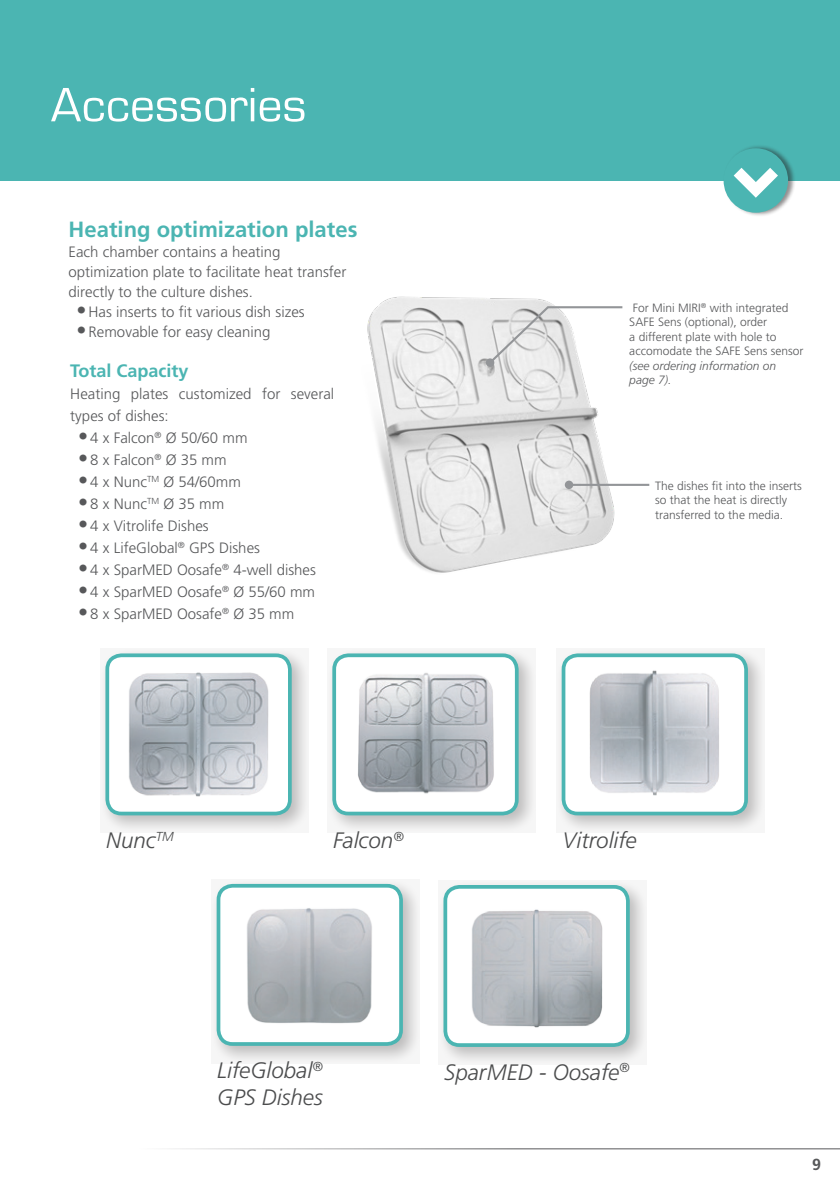
<style>
.page{position:relative;width:840px;height:1191px;background:#fff}
.page>*{position:absolute;margin:0;border:0;box-sizing:border-box;transform-origin:0 0}
.t1{font:50px "Eurostile";color:#fff}
.t2{font:italic 300 22.4px/26.8px "Frutiger LT Std";color:#4b4c4d}
.t3{font:700 22px "Frutiger LT Std";color:#4bb5b2}
.t4{font:700 18px "Frutiger LT Std";color:#4bb5b2}
.t5{font:700 16px "Frutiger LT Std";color:#57585a}
.t6{font:300 15px/20px "Frutiger LT Std";color:#57585a}
.t7{font:300 12px/14.4px "Frutiger LT Std";color:#57585a}
.t8{font:italic 300 12px/14.4px "Frutiger LT Std";color:#57585a}
.s1{font-size:20px}
</style>
<div class="page">
<hr style="left:89px;top:1148px;width:750px;height:1px;background:#57585a">
<img style="left:367px;top:296px;width:262px;height:277px">
<div style="left:0;top:0;width:839px;height:180px;background:#4bb5b2"></div>
<div style="left:723px;top:144px;width:72px;height:72px;background:#231f20;opacity:.5"></div>
<div style="left:723px;top:148px;width:64px;height:65px;background:#4bb5b2;border-radius:50%"></div>
<svg style="left:733px;top:168px;width:44px;height:30px"></svg>
<svg style="left:487px;top:305px;width:137px;height:60px"></svg>
<div style="left:485px;top:358px;width:9px;height:9px;background:#939598;border-radius:50%"></div>
<hr style="left:568px;top:484px;width:81px;height:2px;background:#939598">
<div style="left:564px;top:480px;width:9px;height:9px;background:#939598;border-radius:50%"></div>
<svg style="left:102px;top:650px;width:206px;height:181px"></svg>
<div style="left:107px;top:655px;width:183px;height:158px;background:#fff;border-radius:14px"></div>
<img style="left:129px;top:672px;width:140px;height:125px">
<div style="left:105px;top:653px;width:186px;height:162px;border:4px solid #4bb5b2;border-radius:14px"></div>
<svg style="left:213px;top:881px;width:206px;height:181px"></svg>
<div style="left:218px;top:885px;width:183px;height:159px;background:#fff;border-radius:14px"></div>
<img style="left:247px;top:908px;width:125px;height:116px">
<div style="left:216px;top:884px;width:186px;height:161px;border:4px solid #4bb5b2;border-radius:14px"></div>
<svg style="left:329px;top:650px;width:206px;height:181px"></svg>
<div style="left:334px;top:655px;width:182px;height:158px;background:#fff;border-radius:14px"></div>
<img style="left:334px;top:658px;width:182px;height:148px">
<div style="left:332px;top:653px;width:186px;height:162px;border:4px solid #4bb5b2;border-radius:14px"></div>
<svg style="left:558px;top:650px;width:206px;height:181px"></svg>
<div style="left:563px;top:655px;width:182px;height:158px;background:#fff;border-radius:14px"></div>
<img style="left:589px;top:670px;width:130px;height:126px">
<div style="left:561px;top:653px;width:186px;height:162px;border:4px solid #4bb5b2;border-radius:14px"></div>
<svg style="left:440px;top:882px;width:206px;height:181px"></svg>
<div style="left:445px;top:887px;width:182px;height:158px;background:#fff;border-radius:14px"></div>
<img style="left:472px;top:909px;width:131px;height:119px">
<div style="left:443px;top:885px;width:186px;height:162px;border:4px solid #4bb5b2;border-radius:14px"></div>
<p class="t1" style="left:51px;top:78px;width:257px">Accessories</p>
<p class="t3" style="left:69px;top:216px;width:290px">Heating optimization plates</p>
<p class="t6" style="left:69px;top:242px;width:279px">Each chamber contains a heating optimization plate to facilitate heat transfer directly to the culture dishes.</p>
<p class="t6" style="left:77px;top:302px;width:229px"><span class="s1">•</span>Has inserts to fit various dish sizes</p>
<p class="t6" style="left:77px;top:322px;width:195px"><span class="s1">•</span>Removable for easy cleaning</p>
<p class="t4" style="left:70px;top:360px;width:120px">Total Capacity</p>
<p class="t6" style="left:70px;top:382px;width:265px;line-height:22px">Heating plates customized for several types of dishes:</p>
<p class="t6" style="left:78px;top:427px;width:171px"><span class="s1">•</span>4 x Falcon<sup>®</sup> Ø 50/60 mm</p>
<p class="t6" style="left:78px;top:449px;width:150px"><span class="s1">•</span>8 x Falcon<sup>®</sup> Ø 35 mm</p>
<p class="t6" style="left:78px;top:471px;width:164px"><span class="s1">•</span>4 x Nunc<sup>TM</sup> Ø 54/60mm</p>
<p class="t6" style="left:78px;top:493px;width:147px"><span class="s1">•</span>8 x Nunc<sup>TM</sup> Ø 35 mm</p>
<p class="t6" style="left:78px;top:515px;width:132px"><span class="s1">•</span>4 x Vitrolife Dishes</p>
<p class="t6" style="left:78px;top:537px;width:183px"><span class="s1">•</span>4 x LifeGlobal<sup>®</sup> GPS Dishes</p>
<p class="t6" style="left:78px;top:559px;width:239px"><span class="s1">•</span>4 x SparMED Oosafe<sup>®</sup> 4-well dishes</p>
<p class="t6" style="left:78px;top:581px;width:238px"><span class="s1">•</span>4 x SparMED Oosafe<sup>®</sup> Ø 55/60 mm</p>
<p class="t6" style="left:78px;top:603px;width:217px"><span class="s1">•</span>8 x SparMED Oosafe<sup>®</sup> Ø 35 mm</p>
<p class="t7" style="left:629px;top:301px;width:176px">For Mini MIRI<sup>®</sup> with integrated<br>SAFE Sens (optional), order<br>a different plate with hole to accomodate the SAFE Sens sensor</p>
<p class="t8" style="left:629px;top:358px;width:148px">(see ordering information on page 7).</p>
<p class="t7" style="left:654px;top:479px;width:148px">The dishes fit into the inserts so that the heat is directly transferred to the media.</p>
<p class="t2" style="left:106px;top:827px;width:69px">Nunc<sup>TM</sup></p>
<p class="t2" style="left:333px;top:827px;width:72px">Falcon<sup>®</sup></p>
<p class="t2" style="left:562px;top:827px;width:76px">Vitrolife</p>
<p class="t2" style="left:217px;top:1057px;width:107px">LifeGlobal<sup>®<br></sup>GPS Dishes</p>
<p class="t2" style="left:444px;top:1058px;width:187px">SparMED - Oosafe<sup>®</sup></p>
<p class="t5" style="left:811px;top:1155px;width:10px">9</p>
</div>
